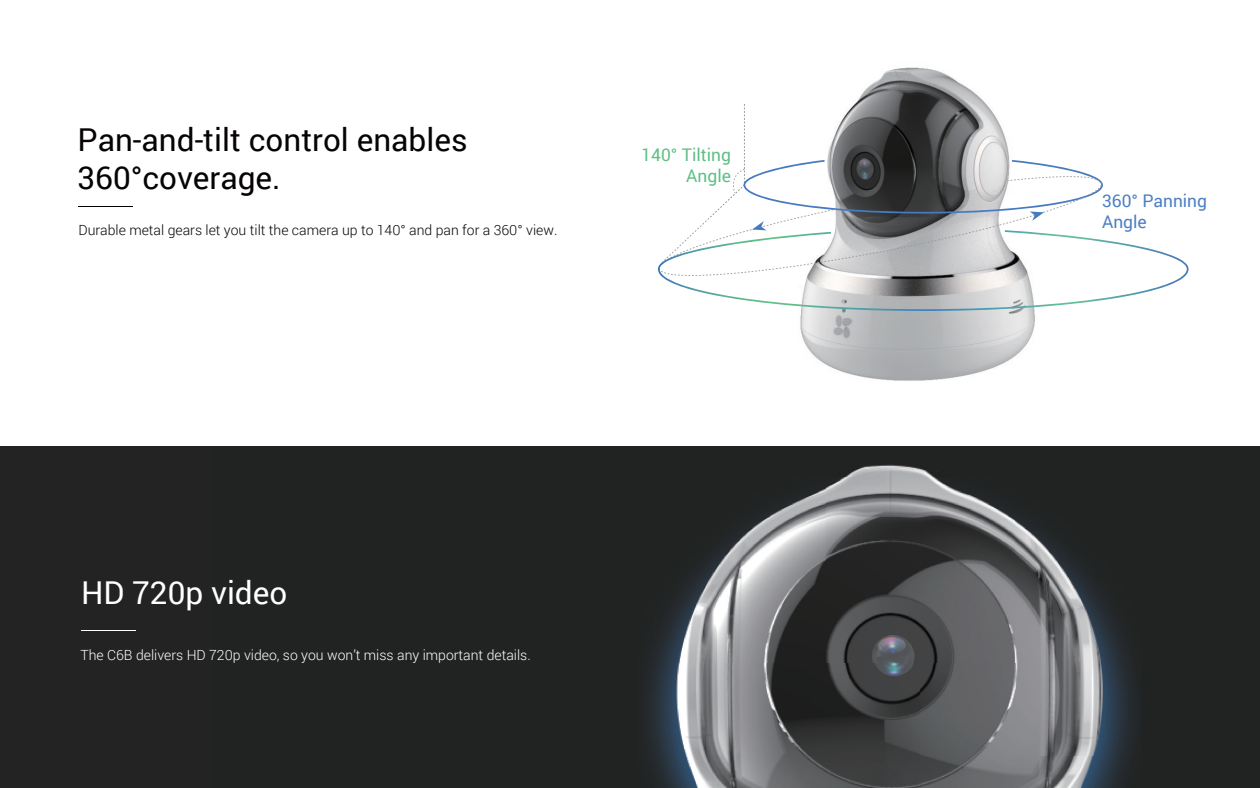
<style>
.page{position:relative;width:1260px;height:788px;background:#fff}
.page>*{position:absolute;margin:0;border:0;box-sizing:border-box;transform-origin:0 0}
.t1{font:31.5px/37.8px "Roboto";color:#060304}
.t2{font:31.5px "Roboto";color:#fff}
.t3{font:17.41px/20.9px "Roboto";color:#60bf86;text-align:right}
.t4{font:17.41px/20.9px "Roboto";color:#4c80c2}
.t5{font:300 14px "Roboto";color:#060304}
.t6{font:300 14px "Roboto";color:#fff}
</style>
<div class="page">
<div style="left:0;top:446px;width:1260px;height:342px;background:#222322"></div>
<img style="left:647px;top:477px;width:487px;height:311px">
<hr style="left:82px;top:630px;width:54px;height:1px;background:#fff">
<img style="left:800px;top:67px;width:235px;height:314px">
<svg style="left:658px;top:240px;width:531px;height:71px"></svg>
<svg style="left:662px;top:104px;width:441px;height:159px"></svg>
<hr style="left:79px;top:206px;width:54px;height:1px;background:#070304">
<h1 class="t1" style="left:78px;top:119px;width:392px">Pan-and-tilt control enables<br>360°coverage.</h1>
<p class="t5" style="left:78px;top:220px;width:480px">Durable metal gears let you tilt the camera up to 140° and pan for a 360° view.</p>
<p class="t3" style="left:642px;top:144px;width:91px">140° Tilting<br>Angle</p>
<h1 class="t2" style="left:81px;top:570px;width:208px">HD 720p video</h1>
<p class="t6" style="left:81px;top:645px;width:452px">The C6B delivers HD 720p video, so you won’t miss any important details.</p>
<p class="t4" style="left:1102px;top:189px;width:107px">360° Panning<br>Angle</p>
</div>
